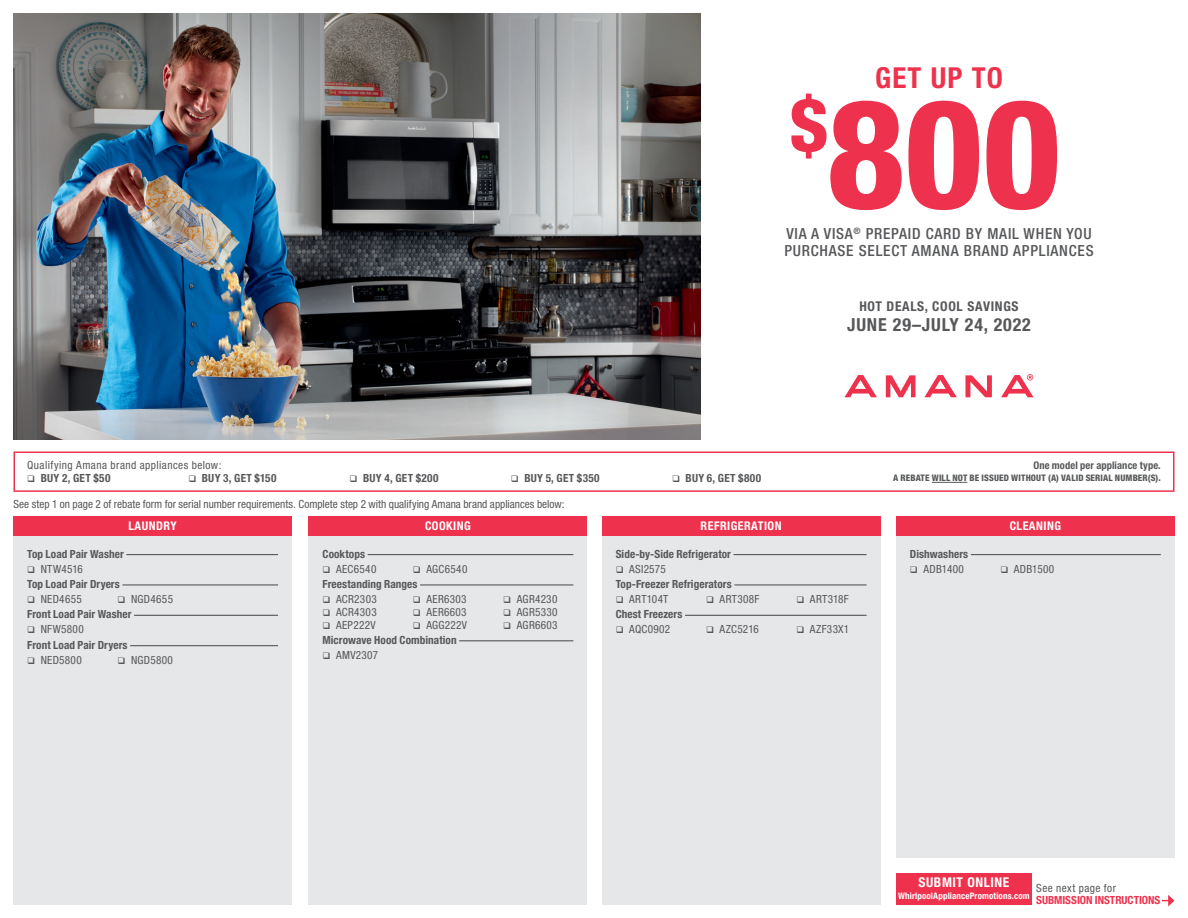
<style>
.page{position:relative;width:1188px;height:918px;background:#fff}
.page>*{position:absolute;margin:0;border:0;box-sizing:border-box;transform-origin:0 0}
.Dollar_Amount_Header{font:800 condensed 151.5px "Helvetica Neue LT Std";color:#ee324d}
.Get_up_to{font:700 condensed 28.95px "Helvetica Neue LT Std";letter-spacing:.04em;color:#ee324d}
.Program_Date{font:700 condensed 18px "Helvetica Neue LT Std";letter-spacing:.05em;color:#57585a}
.Header_Body{font:500 condensed 15.3px/17.1px "Helvetica Neue LT Std";letter-spacing:.05em;color:#57585a}
.Program_Name{font:700 condensed 13.5px "Helvetica Neue LT Std";letter-spacing:.05em;color:#57585a}
.Submit_Online_Button{font:700 condensed 13.5px "Helvetica Neue LT Std";letter-spacing:.04em;color:#fff}
.Category_Header{font:700 condensed 12px "Helvetica Neue LT Std";letter-spacing:.04em;color:#fff}
.Model_Number_Header{font:700 condensed 11.25px "Helvetica Neue LT Std";letter-spacing:.005em;color:#57585a}
.Image-Legal_Line{font:condensed 11.25px "Helvetica Neue LT Std";letter-spacing:.02em;color:#57585a}
.Image-Legal_Line-2{font:condensed 11.25px "Helvetica Neue LT Std";color:#57585a}
.Model_Body{font:condensed 11.25px "Helvetica Neue LT Std";letter-spacing:.04em;color:#57585a}
.Model_Number_Header-2{font:700 condensed 11.25px "Helvetica Neue LT Std";letter-spacing:.03em;color:#57585a}
.Bonus_Body{font:700 condensed 11.25px/12.8px "Helvetica Neue LT Std";color:#ee324d}
.Model_Number_Header-3{font:700 condensed 11.25px "Helvetica Neue LT Std";letter-spacing:.025em;color:#57585a}
.Image-Legal_Line-3{font:700 condensed 10.5px "Helvetica Neue LT Std";letter-spacing:.01em;color:#57585a}
.Image-Legal_Line-4{font:800 condensed 9px "Helvetica Neue LT Std";letter-spacing:.015em;color:#57585a}
.Maytag_rewardpromo_c{font:700 condensed 9px "Helvetica Neue LT Std";letter-spacing:.015em;color:#fff}
.s1{font-weight:400;color:#57585a}
</style>
<div class="page">
<img style="left:14px;top:13px;width:687px;height:427px">
<div style="left:14px;top:536px;width:278px;height:368px;background:#e6e7e9"></div>
<div style="left:14px;top:516px;width:278px;height:20px;background:#ee324d"></div>
<div style="left:896px;top:535px;width:278px;height:323px;background:#e6e7e9"></div>
<div style="left:896px;top:516px;width:278px;height:20px;background:#ee324d"></div>
<div style="left:602px;top:536px;width:278px;height:368px;background:#e6e7e9"></div>
<div style="left:602px;top:516px;width:278px;height:20px;background:#ee324d"></div>
<div style="left:309px;top:536px;width:278px;height:368px;background:#e6e7e9"></div>
<div style="left:309px;top:516px;width:278px;height:20px;background:#ee324d"></div>
<div style="left:14px;top:452px;width:1160px;height:40px;border:2px solid #ee324d"></div>
<svg style="left:886px;top:375px;width:30px;height:22px"></svg>
<svg style="left:965px;top:375px;width:27px;height:22px"></svg>
<svg style="left:845px;top:375px;width:32px;height:22px"></svg>
<svg style="left:924px;top:375px;width:33px;height:22px"></svg>
<svg style="left:1001px;top:374px;width:33px;height:23px"></svg>
<hr style="left:932px;top:482px;width:35px;height:1px;background:#57585a">
<hr style="left:917px;top:554px;width:244px;height:1px;background:#57585a">
<div style="left:910px;top:551px;width:61px;height:7px;background:#e6e7e9"></div>
<hr style="left:622px;top:554px;width:245px;height:1px;background:#57585a">
<div style="left:616px;top:551px;width:118px;height:7px;background:#e6e7e9"></div>
<hr style="left:622px;top:584px;width:245px;height:2px;background:#57585a">
<div style="left:616px;top:581px;width:118px;height:8px;background:#e6e7e9"></div>
<hr style="left:622px;top:615px;width:245px;height:1px;background:#57585a">
<div style="left:616px;top:612px;width:69px;height:7px;background:#e6e7e9"></div>
<hr style="left:329px;top:554px;width:244px;height:1px;background:#57585a">
<div style="left:323px;top:551px;width:45px;height:7px;background:#e6e7e9"></div>
<hr style="left:329px;top:584px;width:244px;height:2px;background:#57585a">
<div style="left:323px;top:581px;width:97px;height:8px;background:#e6e7e9"></div>
<hr style="left:329px;top:640px;width:244px;height:1px;background:#57585a">
<div style="left:323px;top:637px;width:136px;height:8px;background:#e6e7e9"></div>
<hr style="left:34px;top:554px;width:244px;height:1px;background:#57585a">
<div style="left:27px;top:551px;width:99px;height:7px;background:#e6e7e9"></div>
<hr style="left:34px;top:584px;width:244px;height:2px;background:#57585a">
<div style="left:27px;top:581px;width:95px;height:8px;background:#e6e7e9"></div>
<hr style="left:34px;top:615px;width:244px;height:1px;background:#57585a">
<div style="left:27px;top:612px;width:107px;height:7px;background:#e6e7e9"></div>
<hr style="left:34px;top:645px;width:244px;height:1px;background:#57585a">
<div style="left:27px;top:642px;width:103px;height:7px;background:#e6e7e9"></div>
<svg style="left:1162px;top:895px;width:12px;height:11px"></svg>
<div style="left:896px;top:873px;width:136px;height:31px;background:#ee324d"></div>
<p class="Get_up_to" style="left:875px;top:60px;width:129px">GET UP TO</p>
<p class="Dollar_Amount_Header" style="left:790px;top:60px;width:273px"><sup>$</sup>800</p>
<p class="Header_Body" style="left:784px;top:225px;width:311px">VIA A VISA<sup>®</sup> PREPAID CARD BY MAIL WHEN YOU<br>PURCHASE SELECT AMANA BRAND APPLIANCES</p>
<p class="Model_Body" style="left:27px;top:459px;width:196px">Qualifying Amana brand appliances below:</p>
<p class="Model_Number_Header" style="left:41px;top:471px;width:71px">BUY 2, GET $50</p>
<p class="Model_Number_Header-3" style="left:202px;top:471px;width:76px">BUY 3, GET $150</p>
<p class="Model_Number_Header-2" style="left:363px;top:471px;width:77px">BUY 4, GET $200</p>
<p class="Model_Number_Header-2" style="left:524px;top:471px;width:77px">BUY 5, GET $350</p>
<p class="Model_Number_Header-2" style="left:686px;top:471px;width:77px">BUY 6, GET $800</p>
<p class="Image-Legal_Line-2" style="left:14px;top:498px;width:552px">See step 1 on page 2 of rebate form for serial number requirements. Complete step 2 with qualifying Amana brand appliances below:</p>
<p class="Program_Name" style="left:859px;top:298px;width:161px">HOT DEALS, COOL SAVINGS</p>
<p class="Program_Date" style="left:847px;top:314px;width:185px">JUNE 29–JULY 24, 2022</p>
<p class="Image-Legal_Line-3" style="left:1033px;top:459px;width:129px">One model per appliance type.</p>
<p class="Image-Legal_Line-4" style="left:893px;top:473px;width:269px">A REBATE WILL NOT BE ISSUED WITHOUT (A) VALID SERIAL NUMBER(S).</p>
<p class="Category_Header" style="left:129px;top:519px;width:50px">LAUNDRY</p>
<p class="Category_Header" style="left:425px;top:519px;width:47px">COOKING</p>
<p class="Category_Header" style="left:701px;top:519px;width:83px">REFRIGERATION</p>
<p class="Category_Header" style="left:1010px;top:519px;width:53px">CLEANING</p>
<p class="Model_Number_Header" style="left:27px;top:547px;width:98px">Top Load Pair Washer</p>
<p class="Image-Legal_Line" style="left:41px;top:562px;width:44px">NTW4516</p>
<p class="Model_Number_Header" style="left:27px;top:577px;width:94px">Top Load Pair Dryers</p>
<p class="Image-Legal_Line" style="left:41px;top:593px;width:43px">NED4655</p>
<p class="Image-Legal_Line" style="left:131px;top:593px;width:44px">NGD4655</p>
<p class="Model_Number_Header" style="left:27px;top:607px;width:106px">Front Load Pair Washer</p>
<p class="Image-Legal_Line" style="left:41px;top:623px;width:45px">NFW5800</p>
<p class="Model_Number_Header" style="left:27px;top:638px;width:102px">Front Load Pair Dryers</p>
<p class="Image-Legal_Line" style="left:41px;top:653px;width:43px">NED5800</p>
<p class="Image-Legal_Line" style="left:131px;top:653px;width:43px">NGD5800</p>
<p class="Model_Number_Header" style="left:323px;top:547px;width:44px">Cooktops</p>
<p class="Image-Legal_Line" style="left:336px;top:562px;width:42px">AEC6540</p>
<p class="Image-Legal_Line" style="left:426px;top:562px;width:43px">AGC6540</p>
<p class="Model_Number_Header" style="left:323px;top:577px;width:97px">Freestanding Ranges</p>
<p class="Image-Legal_Line" style="left:336px;top:593px;width:42px">ACR2303</p>
<p class="Image-Legal_Line" style="left:336px;top:605px;width:42px">ACR4303</p>
<p class="Image-Legal_Line" style="left:336px;top:618px;width:41px">AEP222V</p>
<p class="Image-Legal_Line" style="left:426px;top:593px;width:42px">AER6303</p>
<p class="Image-Legal_Line" style="left:426px;top:605px;width:42px">AER6603</p>
<p class="Image-Legal_Line" style="left:426px;top:618px;width:42px">AGG222V</p>
<p class="Model_Number_Header" style="left:323px;top:633px;width:136px">Microwave Hood Combination</p>
<p class="Image-Legal_Line" style="left:336px;top:648px;width:44px">AMV2307</p>
<p class="Image-Legal_Line" style="left:517px;top:593px;width:42px">AGR4230</p>
<p class="Image-Legal_Line" style="left:517px;top:605px;width:42px">AGR5330</p>
<p class="Image-Legal_Line" style="left:517px;top:618px;width:42px">AGR6603</p>
<p class="Model_Number_Header" style="left:616px;top:547px;width:117px">Side-by-Side Refrigerator</p>
<p class="Image-Legal_Line" style="left:629px;top:562px;width:38px">ASI2575</p>
<p class="Model_Number_Header" style="left:616px;top:577px;width:118px">Top-Freezer Refrigerators</p>
<p class="Image-Legal_Line" style="left:629px;top:593px;width:41px">ART104T</p>
<p class="Image-Legal_Line" style="left:720px;top:593px;width:41px">ART308F</p>
<p class="Image-Legal_Line" style="left:810px;top:593px;width:40px">ART318F</p>
<p class="Model_Number_Header" style="left:616px;top:607px;width:68px">Chest Freezers</p>
<p class="Image-Legal_Line" style="left:629px;top:623px;width:43px">AQC0902</p>
<p class="Image-Legal_Line" style="left:720px;top:623px;width:41px">AZC5216</p>
<p class="Image-Legal_Line" style="left:810px;top:623px;width:41px">AZF33X1</p>
<p class="Model_Number_Header" style="left:910px;top:547px;width:60px">Dishwashers</p>
<p class="Image-Legal_Line" style="left:923px;top:562px;width:42px">ADB1400</p>
<p class="Image-Legal_Line" style="left:1014px;top:562px;width:42px">ADB1500</p>
<p class="Submit_Online_Button" style="left:919px;top:874px;width:92px">SUBMIT ONLINE</p>
<p class="Maytag_rewardpromo_c" style="left:898px;top:891px;width:133px">WhirlpoolAppliancePromotions.com</p>
<p class="Bonus_Body" style="left:1036px;top:881px;width:126px"><span class="s1">See next page for<br></span>SUBMISSION INSTRUCTIONS</p>
</div>
